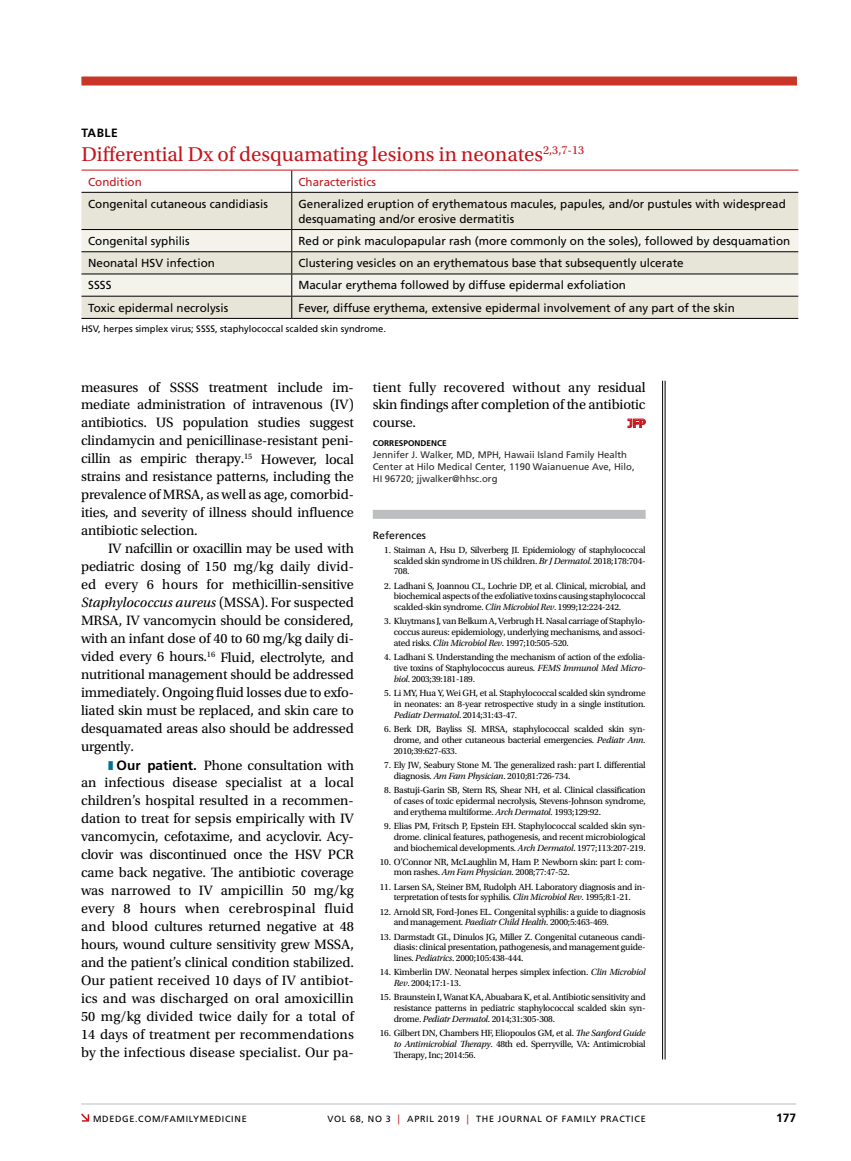
<style>
.page{position:relative;width:851px;height:1161px;background:#fff}
.page>*{position:absolute;margin:0;border:0;box-sizing:border-box;transform-origin:0 0}
.t1{font:21px "Utopia Std";color:#c4161c}
.t2{font:14.25px/18px "Utopia Std";letter-spacing:-.01em;color:#000;text-align:justify}
.t3{font:700 12px "Frutiger LT Std";letter-spacing:.02em;color:#000}
.t4{font:11.7px/15px "Frutiger LT Std";color:#000}
.t5{font:11.7px "Frutiger LT Std";color:#c4161c}
.t6{font:11.25px "Neuzeit SLT Std Book Heavy SC800";color:#c4161c}
.t7{font:10.5px "Frutiger LT Std";color:#000}
.t8{font:9.45px/12px "Frutiger LT Std";color:#292829}
.t9{font:9.3px/10.8px "Utopia Std";letter-spacing:-.025em;color:#000;text-align:justify}
.t10{font:9.3px "Frutiger LT Std";color:#000}
.t11{font:9px "Frutiger LT Std";letter-spacing:.075em;color:#000}
.t12{font:700 8.25px "Frutiger LT Std";color:#000}
.s1{font-style:italic}
.s2{color:#007296}
.s3{font-family:"Frutiger LT Std";font-weight:700;font-size:13.5px}
.s4{font-size:9.9px;color:#c4161c}
</style>
<div class="page">
<div style="left:81px;top:77px;width:716px;height:9px;background:#c93627"></div>
<svg style="left:81px;top:1114px;width:8px;height:8px"></svg>
<hr style="left:81px;top:1104px;width:715px;height:1px;background:#bcbec0">
<hr style="left:664px;top:381px;width:1px;height:678px;background:#000">
<hr style="left:662px;top:381px;width:1px;height:678px;background:#000">
<div style="left:373px;top:510px;width:272px;height:9px;background:#bcbec0"></div>
<svg style="left:627px;top:418px;width:19px;height:10px"></svg>
<div style="left:81px;top:193px;width:717px;height:125px;background:#e7e5d8"></div>
<svg style="left:81px;top:230px;width:717px;height:66px;background:#eae9e0"></svg>
<svg style="left:291px;top:171px;width:1px;height:21px"></svg>
<hr style="left:81px;top:192px;width:211px;height:1px;background:#000">
<hr style="left:292px;top:192px;width:506px;height:1px;background:#000">
<hr style="left:291px;top:193px;width:1px;height:36px;background:#000">
<hr style="left:81px;top:229px;width:211px;height:1px;background:#000">
<hr style="left:292px;top:229px;width:506px;height:1px;background:#000">
<hr style="left:81px;top:251px;width:211px;height:1px;background:#000">
<hr style="left:292px;top:251px;width:506px;height:1px;background:#000">
<hr style="left:81px;top:274px;width:211px;height:1px;background:#000">
<hr style="left:292px;top:274px;width:506px;height:1px;background:#000">
<hr style="left:81px;top:296px;width:211px;height:1px;background:#000">
<hr style="left:292px;top:296px;width:506px;height:1px;background:#000">
<svg style="left:291px;top:230px;width:1px;height:88px"></svg>
<hr style="left:81px;top:318px;width:211px;height:1px;background:#000">
<hr style="left:292px;top:318px;width:506px;height:1px;background:#000">
<hr style="left:81px;top:170px;width:211px;height:1px;background:#c4161c">
<hr style="left:292px;top:170px;width:506px;height:1px;background:#c4161c">
<p class="t3" style="left:81px;top:126px;width:38px">TABLE</p>
<h1 class="t1" style="left:81px;top:143px;width:504px">Differential Dx of desquamating lesions in neonates<sup>2,3,7-13</sup></h1>
<p class="t5" style="left:88px;top:175px;width:55px">Condition</p>
<p class="t5" style="left:298px;top:175px;width:79px">Characteristics</p>
<p class="t4" style="left:88px;top:196px;width:181px">Congenital cutaneous candidiasis</p>
<p class="t4" style="left:298px;top:196px;width:489px">Generalized eruption of erythematous macules, papules, and/or pustules with widespread desquamating and/or erosive dermatitis</p>
<p class="t4" style="left:88px;top:233px;width:103px">Congenital syphilis</p>
<p class="t4" style="left:298px;top:233px;width:493px">Red or pink maculopapular rash (more commonly on the soles), followed by desquamation</p>
<p class="t4" style="left:88px;top:256px;width:128px">Neonatal HSV infection</p>
<p class="t4" style="left:298px;top:256px;width:387px">Clustering vesicles on an erythematous base that subsequently ulcerate</p>
<p class="t4" style="left:88px;top:278px;width:25px">SSSS</p>
<p class="t4" style="left:298px;top:278px;width:329px">Macular erythema followed by diffuse epidermal exfoliation</p>
<p class="t4" style="left:88px;top:300px;width:141px">Toxic epidermal necrolysis</p>
<p class="t4" style="left:298px;top:300px;width:438px">Fever, diffuse erythema, extensive epidermal involvement of any part of the skin</p>
<p class="t10" style="left:81px;top:323px;width:306px">HSV, herpes simplex virus; SSSS, staphylococcal scalded skin syndrome.</p>
<p class="t2" style="left:81px;top:378px;width:274px">measures of SSSS treatment include im&shy;mediate administration of intravenous (IV) antibiotics. US population studies suggest clindamycin and penicillinase-resistant peni&shy;cillin as empiric therapy.<sup>15</sup> However, local strains and resistance patterns, including the prevalence of MRSA, as well as age, comorbid&shy;ities, and severity of illness should influence antibiotic selection.</p>
<p class="t2" style="left:81px;top:540px;width:274px;text-indent:27px">IV nafcillin or oxacillin may be used with pediatric dosing of 150 mg/kg daily divid&shy;ed every 6 hours for methicillin-sensitive <span class="s1">Staphylococcus aureus</span> (MSSA). For suspected MRSA, IV vancomycin should be considered, with an infant dose of 40 to 60 mg/kg daily di&shy;vided every 6 hours.<sup>16</sup> Fluid, electrolyte, and nutritional management should be addressed immediately. Ongoing fluid losses due to exfo&shy;liated skin must be replaced, and skin care to desquamated areas also should be addressed urgently.</p>
<p class="t2" style="left:81px;top:756px;width:274px;text-indent:27px"><span class="s2">❚</span> <span class="s3">Our patient.</span> Phone consultation with an infectious disease specialist at a local children’s hospital resulted in a recommen&shy;dation to treat for sepsis empirically with IV vancomycin, cefotaxime, and acyclovir. Acy&shy;clovir was discontinued once the HSV PCR came back negative. The antibiotic coverage was narrowed to IV ampicillin 50 mg/kg every 8 hours when cerebrospinal fluid and blood cultures returned negative at 48 hours, wound culture sensitivity grew MSSA, and the patient’s clinical condition stabilized.<br>Our patient received 10 days of IV antibiot&shy;ics and was discharged on oral amoxicillin 50 mg/kg divided twice daily for a total of 14 days of treatment per recommendations by the infectious disease specialist. Our pa-</p>
<h2 class="t2" style="left:373px;top:378px;width:274px">tient fully recovered without any residual skin findings after completion of the antibiotic course.</h2>
<p class="t6" style="left:627px;top:416px;width:19px">JFP</p>
<p class="t12" style="left:373px;top:438px;width:75px">CORRESPONDENCE</p>
<p class="t8" style="left:373px;top:448px;width:263px">Jennifer J. Walker, MD, MPH, Hawaii Island Family Health<br>Center at Hilo Medical Center, 1190 Waianuenue Ave, Hilo,<br>HI 96720; jjwalker@hhsc.org</p>
<p class="t7" style="left:373px;top:529px;width:55px">References</p>
<p class="t9" style="left:394px;top:544px;width:253px;text-indent:-10px">1. Staiman A, Hsu D, Silverberg JI. Epidemiology of staphylococcal scalded skin syndrome in US children. <span class="s1">Br J Dermatol</span>. 2018;178:704- 708.</p>
<p class="t9" style="left:394px;top:580px;width:253px;text-indent:-10px">2. Ladhani S, Joannou CL, Lochrie DP, et al. Clinical, microbial, and biochemical aspects of the exfoliative toxins causing staphylococcal scalded-skin syndrome. <span class="s1">Clin Microbiol Rev</span>. 1999;12:224-242.</p>
<p class="t9" style="left:394px;top:616px;width:253px;text-indent:-10px">3. Kluytmans J, van Belkum A, Verbrugh H. Nasal carriage of Staphylo&shy;coccus aureus: epidemiology, underlying mechanisms, and associ&shy;ated risks. <span class="s1">Clin Microbiol Rev</span>. 1997;10:505-520.</p>
<p class="t9" style="left:394px;top:652px;width:253px;text-indent:-10px">4. Ladhani S. Understanding the mechanism of action of the exfolia&shy;tive toxins of Staphylococcus aureus. <span class="s1">FEMS Immunol Med Micro&shy;biol</span>. 2003;39:181-189.</p>
<p class="t9" style="left:394px;top:688px;width:253px;text-indent:-10px">5. Li MY, Hua Y, Wei GH, et al. Staphylococcal scalded skin syndrome in neonates: an 8-year retrospective study in a single institution.<br><span class="s1">Pediatr Dermatol</span>. 2014;31:43-47.</p>
<p class="t9" style="left:394px;top:724px;width:253px;text-indent:-10px">6. Berk DR, Bayliss SJ. MRSA, staphylococcal scalded skin syn&shy;drome, and other cutaneous bacterial emergencies. <span class="s1">Pediatr Ann</span>.<br>2010;39:627-633.</p>
<p class="t9" style="left:394px;top:760px;width:253px;text-indent:-10px">7. Ely JW, Seabury Stone M. The generalized rash: part I. differential diagnosis. <span class="s1">Am Fam Physician</span>. 2010;81:726-734.</p>
<p class="t9" style="left:394px;top:785px;width:253px;text-indent:-10px">8. Bastuji-Garin SB, Stern RS, Shear NH, et al. Clinical classification of cases of toxic epidermal necrolysis, Stevens-Johnson syndrome, and erythema multiforme. <span class="s1">Arch Dermatol</span>. 1993;129:92.</p>
<p class="t9" style="left:394px;top:821px;width:253px;text-indent:-10px">9. Elias PM, Fritsch P, Epstein EH. Staphylococcal scalded skin syn&shy;drome. clinical features, pathogenesis, and recent microbiological and biochemical developments. <span class="s1">Arch Dermatol</span>. 1977;113:207-219.</p>
<p class="t9" style="left:394px;top:856px;width:253px;text-indent:-14px">10. O’Connor NR, McLaughlin M, Ham P. Newborn skin: part I: com&shy;mon rashes. <span class="s1">Am Fam Physician</span>. 2008;77:47-52.</p>
<p class="t9" style="left:380px;top:881px;width:267px;text-align:center">11. Larsen SA, Steiner BM, Rudolph AH. Laboratory diagnosis and in&shy;terpretation of tests for syphilis. <span class="s1">Clin Microbiol Rev</span>. 1995;8:1-21.</p>
<p class="t9" style="left:394px;top:906px;width:253px;text-indent:-14px">12. Arnold SR, Ford-Jones EL. Congenital syphilis: a guide to diagnosis and management. <span class="s1">Paediatr Child Health</span>. 2000;5:463-469.</p>
<p class="t9" style="left:394px;top:931px;width:253px;text-indent:-14px">13. Darmstadt GL, Dinulos JG, Miller Z. Congenital cutaneous candi&shy;diasis: clinical presentation, pathogenesis, and management guide&shy;lines. <span class="s1">Pediatrics</span>. 2000;105:438-444.</p>
<p class="t9" style="left:394px;top:967px;width:253px;text-indent:-14px">14. Kimberlin DW. Neonatal herpes simplex infection. <span class="s1">Clin Microbiol<br>Rev</span>. 2004;17:1-13.</p>
<p class="t9" style="left:394px;top:992px;width:253px;text-indent:-14px">15. Braunstein I, Wanat KA, Abuabara K, et al. Antibiotic sensitivity and resistance patterns in pediatric staphylococcal scalded skin syn&shy;drome. <span class="s1">Pediatr Dermatol</span>. 2014;31:305-308.</p>
<p class="t9" style="left:394px;top:1028px;width:253px;text-indent:-14px">16. Gilbert DN, Chambers HF, Eliopoulos GM, et al. <span class="s1">The Sanford Guide to Antimicrobial Therapy</span>. 48th ed. Sperryville, VA: Antimicrobial Therapy, Inc; 2014:56.</p>
<p class="t11" style="left:93px;top:1113px;width:155px">MDEDGE.COM/FAMILYMEDICINE</p>
<p class="t11" style="left:327px;top:1113px;width:320px">VOL 68, NO 3 <span class="s4">|</span> APRIL 2019 <span class="s4">|</span> THE JOURNAL OF FAMILY PRACTICE</p>
<p class="t3" style="left:776px;top:1111px;width:22px">177</p>
</div>
